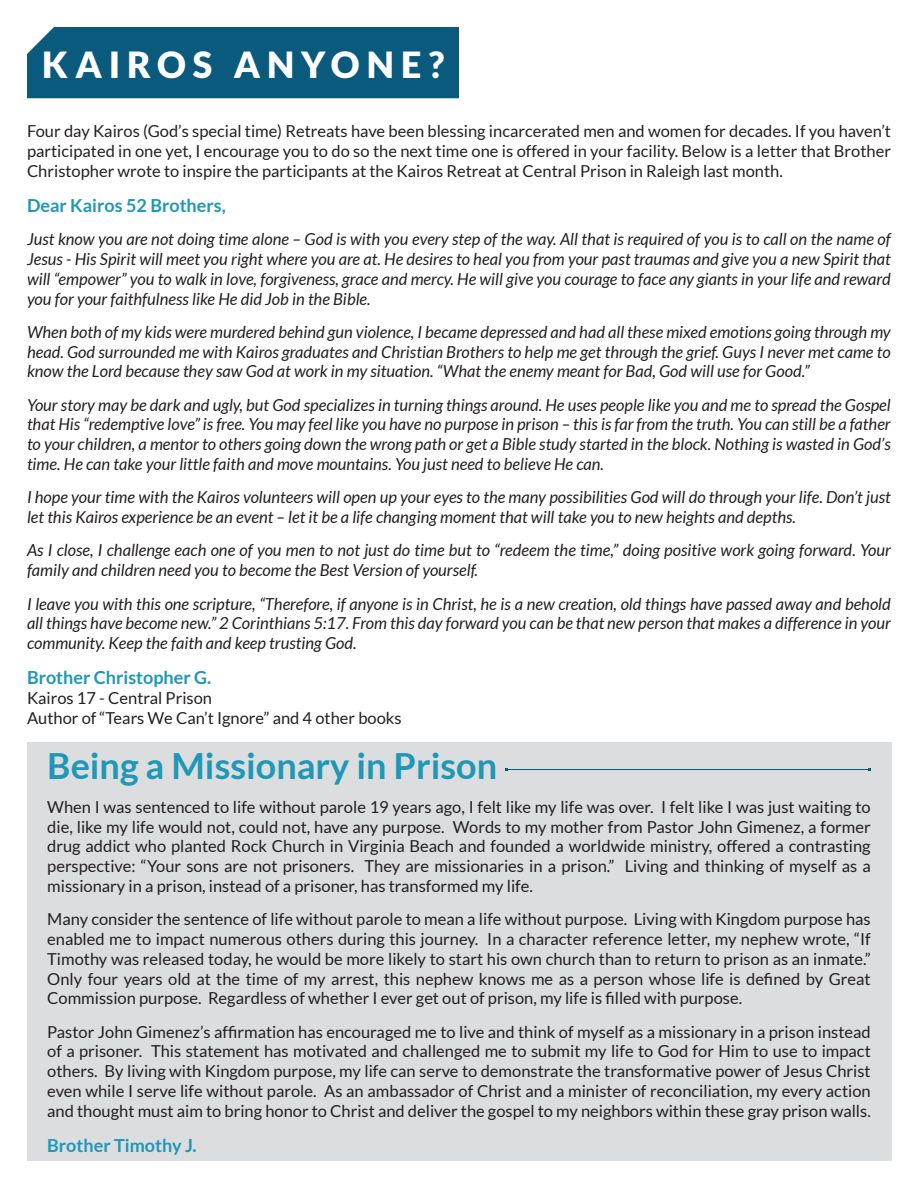
<style>
.page{position:relative;width:918px;height:1188px;background:#fff}
.page>*{position:absolute;margin:0;border:0;box-sizing:border-box;transform-origin:0 0}
.t1{font:700 36px "Lato";color:#1e98b6}
.t2{font:900 36px "Lato";letter-spacing:.19em;color:#fff}
.t3{font:700 18px "Lato";color:#1e98b6}
.t4{font:16.5px/19.8px "Lato";color:#231f20;text-align:justify}
.t5{font:italic 16.5px/19.8px "Lato";color:#231f20;text-align:justify}
</style>
<div class="page">
<div style="left:27px;top:742px;width:865px;height:419px;background:#dcdddf"></div>
<div style="left:27px;top:27px;width:432px;height:71px;background:#0a5a7e"></div>
<hr style="left:507px;top:769px;width:362px;height:1px;background:#0a5a7e">
<h1 class="t2" style="left:42px;top:44px;width:404px">KAIROS ANYONE?</h1>
<p class="t4" style="left:27px;top:121px;width:866px">Four day Kairos (God’s special time) Retreats have been blessing incarcerated men and women for decades. If you haven’t participated in one yet, I encourage you to do so the next time one is offered in your facility. Below is a letter that Brother Christopher wrote to inspire the participants at the Kairos Retreat at Central Prison in Raleigh last month.</p>
<p class="t3" style="left:27px;top:195px;width:200px">Dear Kairos 52 Brothers,</p>
<p class="t5" style="left:27px;top:230px;width:865px">Just know you are not doing time alone – God is with you every step of the way. All that is required of you is to call on the name of Jesus - His Spirit will meet you right where you are at. He desires to heal you from your past traumas and give you a new Spirit that will “empower” you to walk in love, forgiveness, grace and mercy. He will give you courage to face any giants in your life and reward you for your faithfulness like He did Job in the Bible.</p>
<p class="t5" style="left:27px;top:322px;width:865px">When both of my kids were murdered behind gun violence, I became depressed and had all these mixed emotions going through my head. God surrounded me with Kairos graduates and Christian Brothers to help me get through the grief. Guys I never met came to know the Lord because they saw God at work in my situation. “What the enemy meant for Bad, God will use for Good.”</p>
<p class="t5" style="left:27px;top:395px;width:865px">Your story may be dark and ugly, but God specializes in turning things around. He uses people like you and me to spread the Gospel that His “redemptive love” is free. You may feel like you have no purpose in prison – this is far from the truth. You can still be a father to your children, a mentor to others going down the wrong path or get a Bible study started in the block. Nothing is wasted in God’s time. He can take your little faith and move mountains. You just need to believe He can.</p>
<p class="t5" style="left:27px;top:488px;width:865px">I hope your time with the Kairos volunteers will open up your eyes to the many possibilities God will do through your life. Don’t just let this Kairos experience be an event – let it be a life changing moment that will take you to new heights and depths.</p>
<p class="t5" style="left:27px;top:541px;width:865px">As I close, I challenge each one of you men to not just do time but to “redeem the time,” doing positive work going forward. Your family and children need you to become the Best Version of yourself.</p>
<p class="t5" style="left:27px;top:594px;width:865px">I leave you with this one scripture, “Therefore, if anyone is in Christ, he is a new creation, old things have passed away and behold all things have become new.” 2 Corinthians 5:17. From this day forward you can be that new person that makes a difference in your community. Keep the faith and keep trusting God.</p>
<p class="t3" style="left:27px;top:667px;width:186px">Brother Christopher G.</p>
<p class="t4" style="left:27px;top:688px;width:376px">Kairos 17 - Central Prison<br>Author of “Tears We Can’t Ignore” and 4 other books</p>
<h1 class="t1" style="left:47px;top:746px;width:451px">Being a Missionary in Prison</h1>
<p class="t4" style="left:47px;top:797px;width:825px">When I was sentenced to life without parole 19 years ago, I felt like my life was over. I felt like I was just waiting to die, like my life would not, could not, have any purpose. Words to my mother from Pastor John Gimenez, a former drug addict who planted Rock Church in Virginia Beach and founded a worldwide ministry, offered a contrasting perspective: “Your sons are not prisoners. They are missionaries in a prison.” Living and thinking of myself as a missionary in a prison, instead of a prisoner, has transformed my life.</p>
<p class="t4" style="left:47px;top:909px;width:825px">Many consider the sentence of life without parole to mean a life without purpose. Living with Kingdom purpose has enabled me to impact numerous others during this journey. In a character reference letter, my nephew wrote, “If Timothy was released today, he would be more likely to start his own church than to return to prison as an inmate.” Only four years old at the time of my arrest, this nephew knows me as a person whose life is defined by Great Commission purpose. Regardless of whether I ever get out of prison, my life is filled with purpose.</p>
<p class="t4" style="left:47px;top:1022px;width:825px">Pastor John Gimenez’s affirmation has encouraged me to live and think of myself as a missionary in a prison instead of a prisoner. This statement has motivated and challenged me to submit my life to God for Him to use to impact others. By living with Kingdom purpose, my life can serve to demonstrate the transformative power of Jesus Christ even while I serve life without parole. As an ambassador of Christ and a minister of reconciliation, my every action and thought must aim to bring honor to Christ and deliver the gospel to my neighbors within these gray prison walls.</p>
<p class="t3" style="left:47px;top:1135px;width:151px">Brother Timothy J.</p>
</div>
